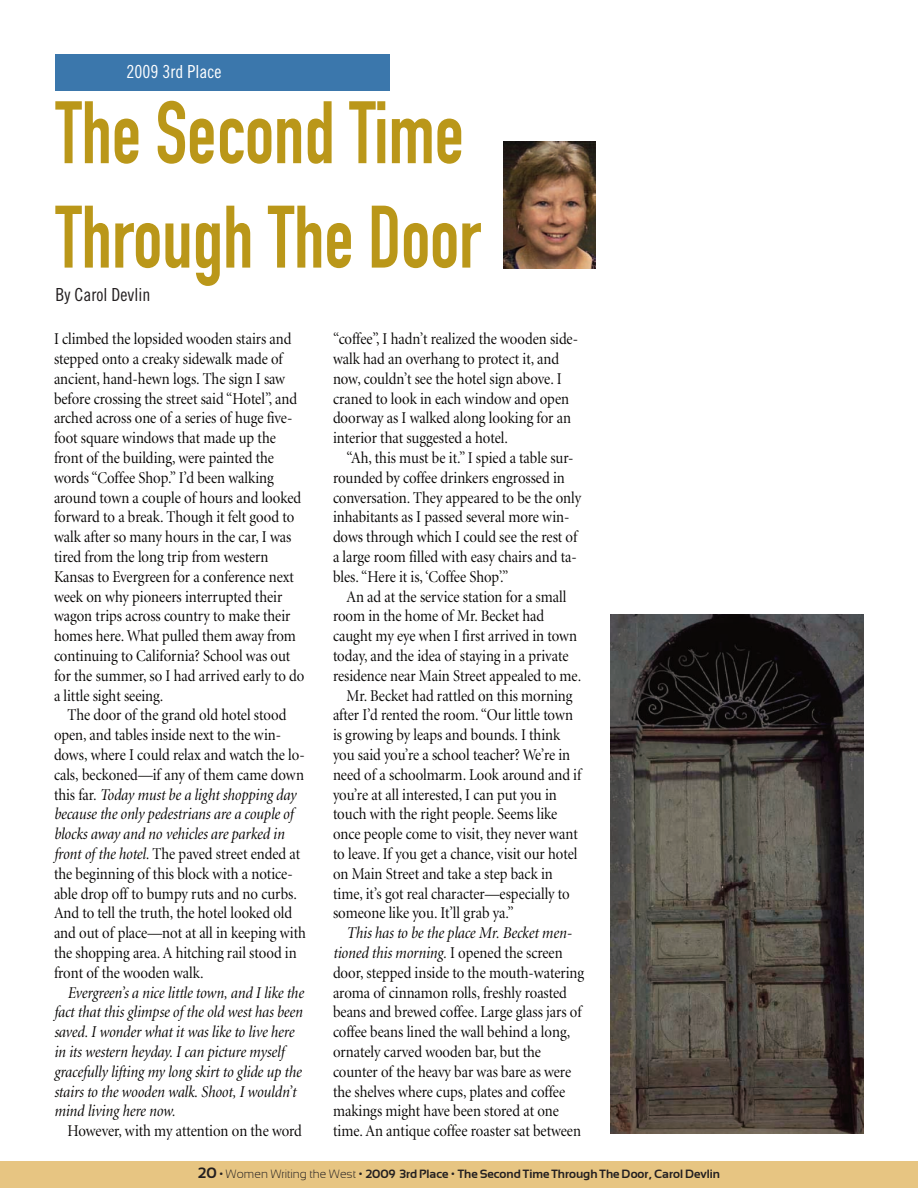
<style>
.page{position:relative;width:918px;height:1188px;background:#fff}
.page>*{position:absolute;margin:0;border:0;box-sizing:border-box;transform-origin:0 0}
.t1{font:87px/104.4px "DIN Engschrift Alternate";color:#ba9719;scale:.9 1}
.t2{font:18px "Trade Gothic Cond Eighteen";color:#231f20}
.t3{font:18px "Trade Gothic Cond Eighteen";color:#fff}
.t4{font:16.5px/19.8px "Minion Display";color:#070504;scale:.9 1}
.t5{font:italic 16.5px/19.8px "Minion Display";color:#070504;scale:.9 1}
.t6{font:700 12px "Sansation";color:#231f20}
.s1{font-style:italic}
.s2{font-size:15px}
.s3{font-weight:300}
</style>
<div class="page">
<div style="left:0;top:1161px;width:918px;height:27px;background:#e7c582"></div>
<img style="left:610px;top:615px;width:254px;height:518px">
<div style="left:56px;top:54px;width:334px;height:37px;background:#3b77ac"></div>
<img style="left:503px;top:142px;width:93px;height:127px">
<p class="t3" style="left:127px;top:65px;width:96px">2009 3rd Place</p>
<h1 class="t1" style="left:56px;top:89px;width:474px">The Second Time<br>Through The Door</h1>
<p class="t2" style="left:56px;top:288px;width:96px">By Carol Devlin</p>
<p class="t4" style="left:54px;top:330px;width:280px">I climbed the lopsided wooden stairs and stepped onto a creaky sidewalk made of ancient, hand-hewn logs. The sign I saw before crossing the street said “Hotel”, and arched across one of a series of huge five&shy;foot square windows that made up the front of the building, were painted the words “Coffee Shop.” I’d been walking around town a couple of hours and looked forward to a break. Though it felt good to walk after so many hours in the car, I was tired from the long trip from western Kansas to Evergreen for a conference next week on why pioneers interrupted their wagon trips across country to make their homes here. What pulled them away from continuing to California? School was out for the summer, so I had arrived early to do a little sight seeing.</p>
<p class="t4" style="left:54px;top:707px;width:281px;text-indent:13px">The door of the grand old hotel stood open, and tables inside next to the win&shy;dows, where I could relax and watch the lo&shy;cals, beckoned—if any of them came down this far. <span class="s1">Today must be a light shopping day because the only pedestrians are a couple of blocks away and no vehicles are parked in front of the hotel.</span> The paved street ended at the beginning of this block with a notice&shy;able drop off to bumpy ruts and no curbs.<br>And to tell the truth, the hotel looked old and out of place—not at all in keeping with the shopping area. A hitching rail stood in front of the wooden walk.</p>
<p class="t5" style="left:54px;top:984px;width:279px;text-indent:13px">Evergreen’s a nice little town, and I like the fact that this glimpse of the old west has been saved. I wonder what it was like to live here in its western heyday. I can picture myself gracefully lifting my long skirt to glide up the stairs to the wooden walk. Shoot, I wouldn’t mind living here now.</p>
<p class="t4" style="left:67px;top:1122px;width:262px">However, with my attention on the word</p>
<p class="t4" style="left:333px;top:330px;width:274px">“coffee”, I hadn’t realized the wooden side&shy;walk had an overhang to protect it, and now, couldn’t see the hotel sign above. I craned to look in each window and open doorway as I walked along looking for an interior that suggested a hotel.</p>
<p class="t4" style="left:333px;top:449px;width:277px;text-indent:13px">“Ah, this must be it.” I spied a table sur&shy;rounded by coffee drinkers engrossed in conversation. They appeared to be the only inhabitants as I passed several more win&shy;dows through which I could see the rest of a large room filled with easy chairs and ta&shy;bles. “Here it is, ‘Coffee Shop’.”</p>
<p class="t4" style="left:347px;top:588px;width:246px">An ad at the service station for a small</p>
<p class="t4" style="left:333px;top:608px;width:236px">room in the home of Mr. Becket had</p>
<p class="t4" style="left:333px;top:627px;width:273px">caught my eye when I first arrived in town</p>
<p class="t4" style="left:333px;top:647px;width:263px">today, and the idea of staying in a private</p>
<p class="t4" style="left:333px;top:667px;width:277px">residence near Main Street appealed to me.</p>
<p class="t4" style="left:347px;top:687px;width:253px">Mr. Becket had rattled on this morning</p>
<p class="t4" style="left:333px;top:707px;width:268px">after I’d rented the room. “Our little town</p>
<p class="t4" style="left:333px;top:726px;width:254px">is growing by leaps and bounds. I think</p>
<p class="t4" style="left:333px;top:746px;width:265px">you said you’re a school teacher? We’re in</p>
<p class="t4" style="left:333px;top:766px;width:277px">need of a schoolmarm. Look around and if</p>
<p class="t4" style="left:333px;top:786px;width:250px">you’re at all interested, I can put you in</p>
<p class="t4" style="left:333px;top:806px;width:251px">touch with the right people. Seems like</p>
<p class="t4" style="left:333px;top:825px;width:273px">once people come to visit, they never want</p>
<p class="t4" style="left:333px;top:845px;width:273px">to leave. If you get a chance, visit our hotel</p>
<p class="t4" style="left:333px;top:865px;width:246px">on Main Street and take a step back in</p>
<p class="t4" style="left:333px;top:885px;width:265px">time, it’s got real character—especially to</p>
<p class="t4" style="left:333px;top:905px;width:202px">someone like you. It’ll grab ya.”</p>
<p class="t4" style="left:333px;top:924px;width:281px;text-indent:13px"><span class="s1">This has to be the place Mr. Becket men&shy;tioned this morning.</span> I opened the screen door, stepped inside to the mouth-watering aroma of cinnamon rolls, freshly roasted beans and brewed coffee. Large glass jars of coffee beans lined the wall behind a long, ornately carved wooden bar, but the counter of the heavy bar was bare as were the shelves where cups, plates and coffee makings might have been stored at one time. An antique coffee roaster sat between</p>
<p class="t6" style="left:198px;top:1167px;width:524px"><span class="s2">20</span> <span class="s3">• Women Writing the West •</span> 2009 3rd Place <span class="s3">•</span> The Second Time Through The Door, Carol Devlin</p>
</div>
